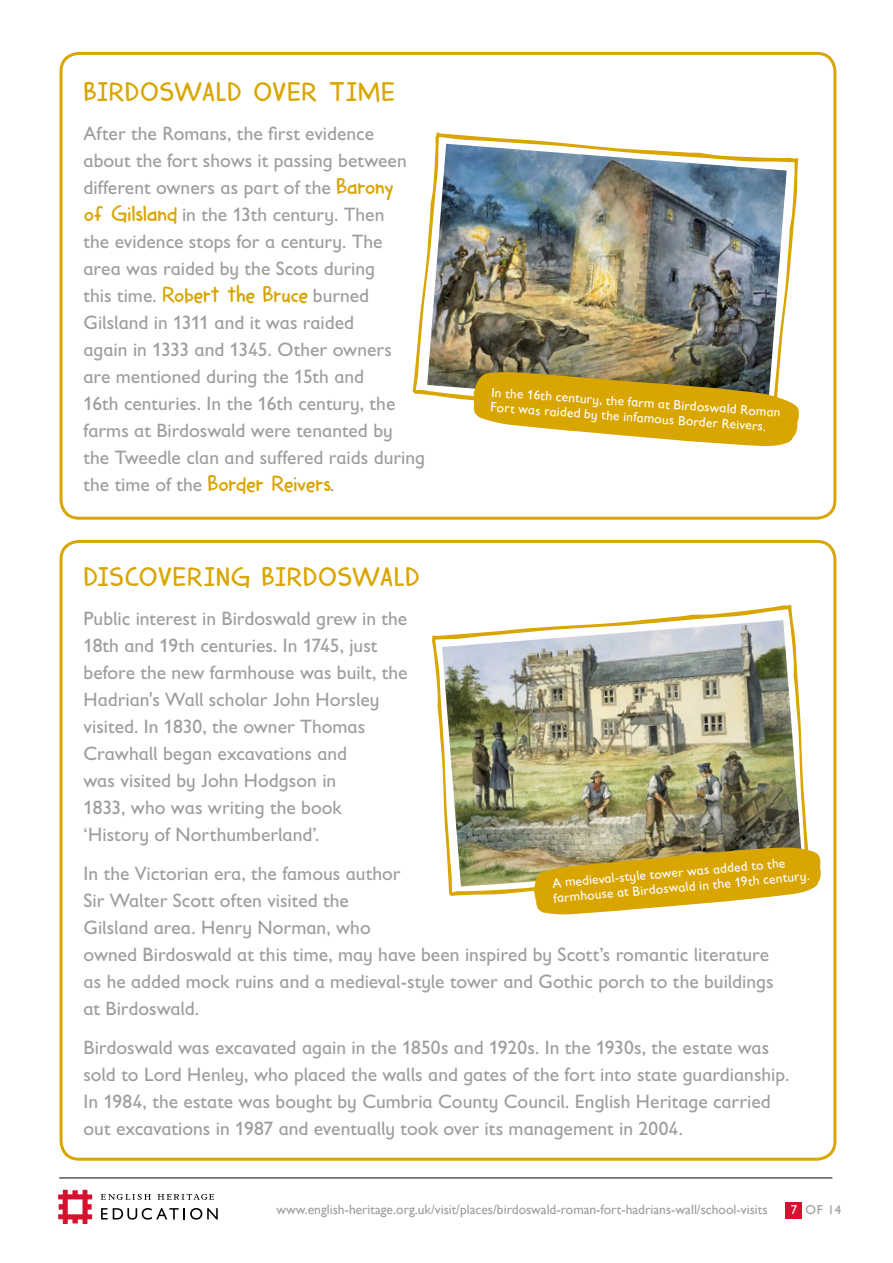
<style>
.page{position:relative;width:893px;height:1263px;background:#fff}
.page>*{position:absolute;margin:0;border:0;box-sizing:border-box;transform-origin:0 0}
.t1{font:27px "Harimau Dua";letter-spacing:-.005em;color:#d9a500}
.t2{font:19.5px/27px "Gill Sans Infant Std";color:#9d9d9c}
.t3{font:13.5px/15px "Gill Sans Infant Std";color:#fff}
.t4{font:13.5px "Gill Sans";color:#9d9d9c}
.t5{font:12.9px "Gill Sans";color:#9d9d9c}
.s1{font-family:"Harimau Dua";font-size:22.5px;color:#d9a500}
.s2{color:#fff}
</style>
<div class="page">
<div style="left:60px;top:52px;width:776px;height:468px;border:3px solid #d9a500;border-radius:18px"></div>
<hr style="left:59px;top:1177px;width:773px;height:1px;background:#000">
<svg style="left:101px;top:1194px;width:50px;height:6px"></svg>
<svg style="left:157px;top:1194px;width:57px;height:6px"></svg>
<svg style="left:58px;top:1190px;width:34px;height:34px"></svg>
<svg style="left:101px;top:1208px;width:117px;height:11px"></svg>
<div style="left:785px;top:1202px;width:16px;height:16px;background:#d51130"></div>
<div style="left:60px;top:540px;width:776px;height:621px;border:3px solid #d9a500;border-radius:18px"></div>
<img style="left:413px;top:133px;width:386px;height:313px">
<img style="left:432px;top:605px;width:389px;height:310px">
<h1 class="t1" style="left:84px;top:71px;width:314px">BIRDOSWALD OVER TIME</h1>
<p class="t2" style="left:84px;top:120px;width:343px">After the Romans, the first evidence about the fort shows it passing between different owners as part of the <span class="s1">Barony<br>of Gilsland</span> in the 13th century. Then<br>the evidence stops for a century. The<br>area was raided by the Scots during<br>this time. <span class="s1">Robert the Bruce</span> burned Gilsland in 1311 and it was raided<br>again in 1333 and 1345. Other owners<br>are mentioned during the 15th and<br>16th centuries. In the 16th century, the farms at Birdoswald were tenanted by<br>the Tweedle clan and suffered raids during the time of the <span class="s1">Border Reivers</span>.</p>
<p class="t3" style="left:492px;top:384px;width:291px;rotate:4deg">In the 16th century, the farm at Birdoswald Roman<br>Fort was raided by the infamous Border Reivers.</p>
<h1 class="t1" style="left:84px;top:556px;width:338px">DISCOVERING BIRDOSWALD</h1>
<p class="t2" style="left:84px;top:605px;width:326px">Public interest in Birdoswald grew in the 18th and 19th centuries. In 1745, just before the new farmhouse was built, the Hadrian's Wall scholar John Horsley visited. In 1830, the owner Thomas Crawhall began excavations and<br>was visited by John Hodgson in<br>1833, who was writing the book ‘History of Northumberland’.</p>
<p class="t2" style="left:84px;top:860px;width:692px">In the Victorian era, the famous author<br>Sir Walter Scott often visited the<br>Gilsland area. Henry Norman, who<br>owned Birdoswald at this time, may have been inspired by Scott’s romantic literature as he added mock ruins and a medieval-style tower and Gothic porch to the buildings at Birdoswald.</p>
<p class="t2" style="left:84px;top:1034px;width:707px">Birdoswald was excavated again in the 1850s and 1920s. In the 1930s, the estate was sold to Lord Henley, who placed the walls and gates of the fort into state guardianship.<br>In 1984, the estate was bought by Cumbria County Council. English Heritage carried out excavations in 1987 and eventually took over its management in 2004.</p>
<p class="t3" style="left:552px;top:875px;width:259px;rotate:-5deg">A medieval-style tower was added to the farmhouse at Birdoswald in the 19th century.</p>
<p class="t4" style="left:277px;top:1202px;width:492px">www.english-heritage.org.uk/visit/places/birdoswald-roman-fort-hadrians-wall/school-visits</p>
<p class="t5" style="left:791px;top:1202px;width:52px"><span class="s2">7</span> OF 14</p>
</div>
